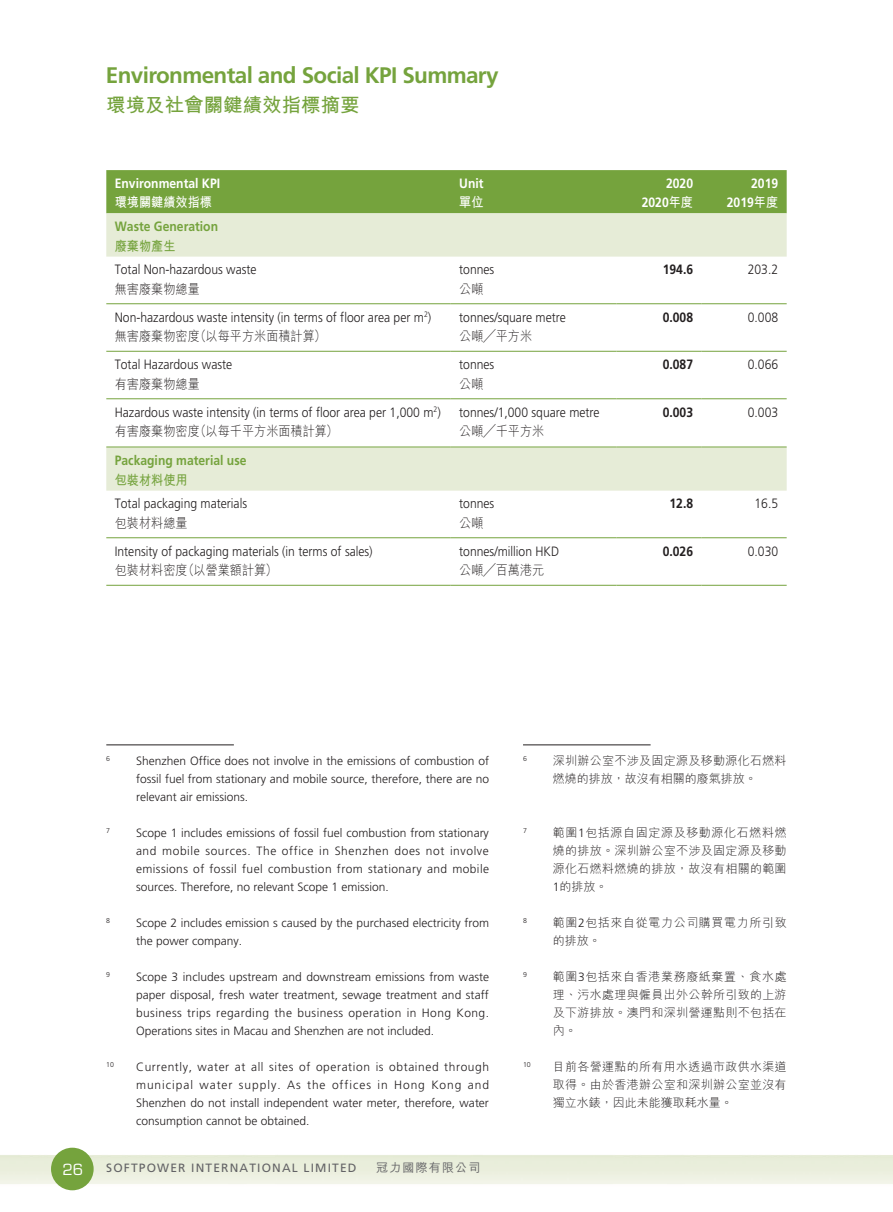
<style>
.page{position:relative;width:893px;height:1212px;background:#fff}
.page>*{position:absolute;margin:0;border:0;box-sizing:border-box;transform-origin:0 0}
.t1{font:700 22.5px "Frutiger LT Std";letter-spacing:-.03em;color:#75a33d}
.t2{font:700 19.5px "M Hei HK";color:#75a33d}
.t3{font:15px "Eurostile LT Std";color:#fff}
.t4{font:300 13.5px "Frutiger LT Std";color:#231f20;scale:.9 1}
.t5{font:300 13.5px "M Hei HK";color:#231f20;scale:.9 1}
.t6{font:700 13.5px "Frutiger LT Std";color:#fff;scale:.9 1}
.t7{font:700 13.5px "Frutiger LT Std";color:#75a33d;scale:.9 1}
.t8{font:700 13.5px "Frutiger LT Std";color:#231f20;scale:.9 1}
.t9{font:700 13.5px "M Hei HK";color:#75a33d;scale:.9 1}
.t10{font:700 13.5px "M Hei HK";color:#fff;scale:.9 1}
.t11{font:300 12px/18px "Frutiger LT Std";color:#231f20;text-align:justify}
.t12{font:300 12px/18px "M Hei HK";letter-spacing:.025em;color:#231f20;text-align:justify}
.t13{font:12px "Frutiger LT Std";letter-spacing:.095em;color:#636366}
.t14{font:300 12px/18px "M Hei HK";letter-spacing:.05em;color:#231f20}
.t15{font:500 12px "M Hei HK";letter-spacing:.095em;color:#636366}
.t16{font:300 7.05px "Frutiger LT Std";color:#231f20}
.s1{font-family:"M Hei HK"}
.s2{font-family:"Frutiger LT Std"}
</style>
<div class="page">
<div style="left:51px;top:1148px;width:43px;height:42px;background:#75a33d;border-radius:50%"></div>
<div style="left:106px;top:170px;width:681px;height:43px;background:#75a33d"></div>
<svg style="left:106px;top:213px;width:681px;height:278px"></svg>
<hr style="left:106px;top:303px;width:345px;height:1px;background:#75a33d">
<hr style="left:451px;top:303px;width:166px;height:1px;background:#75a33d">
<hr style="left:617px;top:303px;width:85px;height:1px;background:#75a33d">
<hr style="left:702px;top:303px;width:85px;height:1px;background:#75a33d">
<hr style="left:106px;top:351px;width:345px;height:1px;background:#75a33d">
<hr style="left:451px;top:351px;width:166px;height:1px;background:#75a33d">
<hr style="left:617px;top:351px;width:85px;height:1px;background:#75a33d">
<hr style="left:702px;top:351px;width:85px;height:1px;background:#75a33d">
<hr style="left:106px;top:398px;width:345px;height:1px;background:#75a33d">
<hr style="left:451px;top:398px;width:166px;height:1px;background:#75a33d">
<hr style="left:617px;top:398px;width:85px;height:1px;background:#75a33d">
<hr style="left:702px;top:398px;width:85px;height:1px;background:#75a33d">
<hr style="left:106px;top:447px;width:345px;height:1px;background:#75a33d">
<hr style="left:451px;top:447px;width:166px;height:1px;background:#75a33d">
<hr style="left:617px;top:447px;width:85px;height:1px;background:#75a33d">
<hr style="left:702px;top:447px;width:85px;height:1px;background:#75a33d">
<hr style="left:106px;top:537px;width:345px;height:1px;background:#75a33d">
<hr style="left:451px;top:537px;width:166px;height:1px;background:#75a33d">
<hr style="left:617px;top:537px;width:85px;height:1px;background:#75a33d">
<hr style="left:702px;top:537px;width:85px;height:1px;background:#75a33d">
<hr style="left:106px;top:585px;width:345px;height:1px;background:#75a33d">
<hr style="left:451px;top:585px;width:166px;height:1px;background:#75a33d">
<hr style="left:617px;top:585px;width:85px;height:1px;background:#75a33d">
<hr style="left:702px;top:585px;width:85px;height:1px;background:#75a33d">
<hr style="left:523px;top:744px;width:128px;height:1px;background:#231f20">
<hr style="left:106px;top:744px;width:128px;height:1px;background:#231f20">
<h1 class="t1" style="left:106px;top:62px;width:394px">Environmental and Social KPI Summary</h1>
<h2 class="t2" style="left:106px;top:90px;width:255px">環境及社會關鍵績效指標摘要</h2>
<p class="t6" style="left:115px;top:175px;width:119px">Environmental KPI</p>
<p class="t6" style="left:459px;top:175px;width:29px">Unit</p>
<p class="t6" style="left:666px;top:175px;width:32px">2020</p>
<p class="t6" style="left:751px;top:175px;width:32px">2019</p>
<p class="t10" style="left:115px;top:193px;width:110px">環境關鍵績效指標</p>
<p class="t10" style="left:459px;top:193px;width:29px">單位</p>
<p class="t6" style="left:642px;top:195px;width:59px">2020<span class="s1">年度</span></p>
<p class="t6" style="left:727px;top:195px;width:59px">2019<span class="s1">年度</span></p>
<p class="t7" style="left:115px;top:218px;width:116px">Waste Generation</p>
<p class="t9" style="left:115px;top:236px;width:69px">廢棄物產生</p>
<p class="t4" style="left:115px;top:262px;width:159px">Total Non-hazardous waste</p>
<p class="t4" style="left:459px;top:262px;width:41px">tonnes</p>
<p class="t8" style="left:663px;top:262px;width:35px">194.6</p>
<p class="t4" style="left:748px;top:262px;width:35px">203.2</p>
<p class="t5" style="left:115px;top:279px;width:96px">無害廢棄物總量</p>
<p class="t5" style="left:459px;top:279px;width:29px">公噸</p>
<p class="t4" style="left:115px;top:310px;width:353px">Non-hazardous waste intensity (in terms of floor area per m<sup>2</sup>)</p>
<p class="t4" style="left:459px;top:310px;width:120px">tonnes/square metre</p>
<p class="t8" style="left:663px;top:309px;width:35px">0.008</p>
<p class="t4" style="left:748px;top:310px;width:35px">0.008</p>
<p class="t5" style="left:115px;top:327px;width:236px">無害廢棄物密度（以每平方米面積計算）</p>
<p class="t5" style="left:459px;top:327px;width:83px">公噸╱平方米</p>
<p class="t4" style="left:115px;top:357px;width:132px">Total Hazardous waste</p>
<p class="t4" style="left:459px;top:357px;width:41px">tonnes</p>
<p class="t8" style="left:663px;top:357px;width:35px">0.087</p>
<p class="t4" style="left:748px;top:357px;width:35px">0.066</p>
<p class="t5" style="left:115px;top:374px;width:96px">有害廢棄物總量</p>
<p class="t5" style="left:459px;top:374px;width:29px">公噸</p>
<p class="t4" style="left:115px;top:405px;width:364px">Hazardous waste intensity (in terms of floor area per 1,000 m<sup>2</sup>)</p>
<p class="t4" style="left:459px;top:405px;width:158px">tonnes/1,000 square metre</p>
<p class="t8" style="left:663px;top:404px;width:35px">0.003</p>
<p class="t4" style="left:748px;top:405px;width:35px">0.003</p>
<p class="t5" style="left:115px;top:422px;width:250px">有害廢棄物密度（以每千平方米面積計算）</p>
<p class="t5" style="left:459px;top:422px;width:96px">公噸╱千平方米</p>
<p class="t7" style="left:115px;top:452px;width:148px">Packaging material use</p>
<p class="t9" style="left:115px;top:470px;width:83px">包裝材料使用</p>
<p class="t4" style="left:115px;top:496px;width:149px">Total packaging materials</p>
<p class="t4" style="left:459px;top:496px;width:41px">tonnes</p>
<p class="t8" style="left:669px;top:496px;width:28px">12.8</p>
<p class="t4" style="left:754px;top:496px;width:28px">16.5</p>
<p class="t5" style="left:115px;top:513px;width:83px">包裝材料總量</p>
<p class="t5" style="left:459px;top:513px;width:29px">公噸</p>
<p class="t4" style="left:115px;top:544px;width:288px">Intensity of packaging materials (in terms of sales)</p>
<p class="t4" style="left:459px;top:544px;width:113px">tonnes/million HKD</p>
<p class="t8" style="left:663px;top:543px;width:35px">0.026</p>
<p class="t4" style="left:748px;top:544px;width:35px">0.030</p>
<p class="t5" style="left:115px;top:561px;width:182px">包裝材料密度（以營業額計算）</p>
<p class="t5" style="left:459px;top:561px;width:96px">公噸╱百萬港元</p>
<p class="t16" style="left:106px;top:754px;width:5px">6</p>
<p class="t11" style="left:136px;top:752px;width:354px">Shenzhen Office does not involve in the emissions of combustion of fossil fuel from stationary and mobile source, therefore, there are no relevant air emissions.</p>
<p class="t16" style="left:106px;top:826px;width:5px">7</p>
<p class="t11" style="left:136px;top:824px;width:355px">Scope 1 includes emissions of fossil fuel combustion from stationary and mobile sources. The office in Shenzhen does not involve emissions of fossil fuel combustion from stationary and mobile sources. Therefore, no relevant Scope 1 emission.</p>
<p class="t16" style="left:106px;top:916px;width:5px">8</p>
<p class="t11" style="left:136px;top:914px;width:354px">Scope 2 includes emission s caused by the purchased electricity from the power company.</p>
<p class="t16" style="left:106px;top:970px;width:5px">9</p>
<p class="t11" style="left:136px;top:968px;width:355px">Scope 3 includes upstream and downstream emissions from waste paper disposal, fresh water treatment, sewage treatment and staff business trips regarding the business operation in Hong Kong.<br>Operations sites in Macau and Shenzhen are not included.</p>
<p class="t16" style="left:106px;top:1060px;width:9px">10</p>
<p class="t11" style="left:136px;top:1058px;width:355px">Currently, water at all sites of operation is obtained through municipal water supply. As the offices in Hong Kong and Shenzhen do not install independent water meter, therefore, water consumption cannot be obtained.</p>
<p class="t3" style="left:62px;top:1160px;width:22px">26</p>
<p class="t13" style="left:106px;top:1160px;width:252px">SOFTPOWER INTERNATIONAL LIMITED</p>
<p class="t15" style="left:376px;top:1158px;width:106px">冠力國際有限公司</p>
<p class="t16" style="left:523px;top:754px;width:5px">6</p>
<p class="t12" style="left:553px;top:751px;width:235px">深圳辦公室不涉及固定源及移動源化石燃料燃燒的排放，故沒有相關的廢氣排放。</p>
<p class="t16" style="left:523px;top:826px;width:5px">7</p>
<p class="t12" style="left:553px;top:823px;width:235px">範圍<span class="s2">1</span>包括源自固定源及移動源化石燃料燃燒的排放。深圳辦公室不涉及固定源及移動源化石燃料燃燒的排放，故沒有相關的範圍<span class="s2">1</span>的排放。</p>
<p class="t16" style="left:523px;top:916px;width:5px">8</p>
<p class="t14" style="left:553px;top:913px;width:235px">範圍<span class="s2">2</span>包括來自從電力公司購買電力所引致的排放。</p>
<p class="t16" style="left:523px;top:970px;width:5px">9</p>
<p class="t12" style="left:553px;top:967px;width:235px">範圍<span class="s2">3</span>包括來自香港業務廢紙棄置、食水處理、污水處理與僱員出外公幹所引致的上游及下游排放。澳門和深圳營運點則不包括在內。</p>
<p class="t16" style="left:523px;top:1060px;width:9px">10</p>
<p class="t12" style="left:553px;top:1057px;width:235px">目前各營運點的所有用水透過市政供水渠道取得。由於香港辦公室和深圳辦公室並沒有獨立水錶，因此未能獲取耗水量。</p>
</div>
